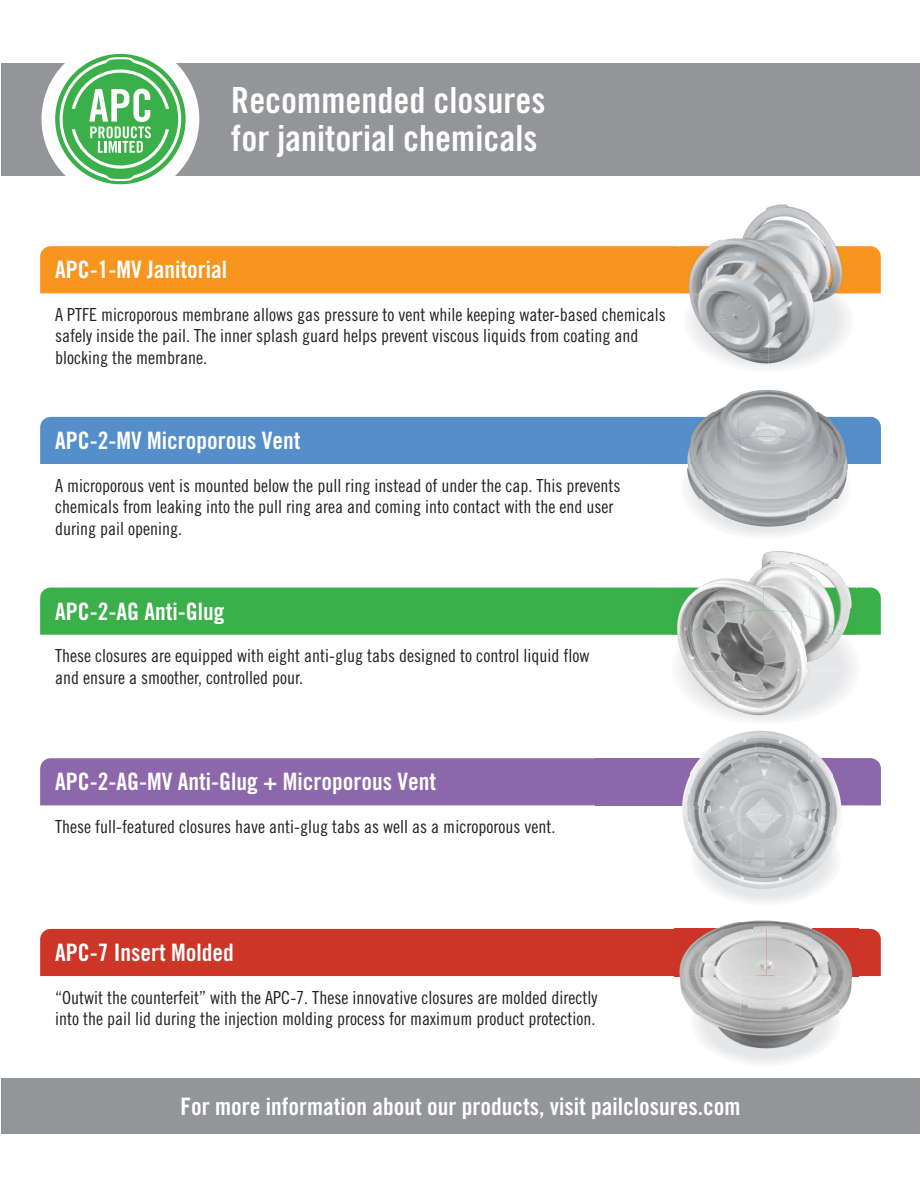
<style>
.page{position:relative;width:921px;height:1187px;background:#fff}
.page>*{position:absolute;margin:0;border:0;box-sizing:border-box;transform-origin:0 0}
.t1{font:36px/37.5px "Trade Gothic Bold Cond Twenty";color:#fff}
.t2{font:24px "Trade Gothic Bold Cond Twenty";color:#fff}
.t3{font:18px/21.6px "Trade Gothic Cond Eighteen";color:#231f20}
</style>
<div class="page">
<div style="left:40px;top:246px;width:840px;height:47px;background:#f7951f"></div>
<div style="left:40px;top:417px;width:603px;height:47px;background:#548fcb"></div>
<div style="left:40px;top:587px;width:840px;height:47px;background:#3baf49"></div>
<div style="left:40px;top:758px;width:555px;height:47px;background:#8d67ac"></div>
<div style="left:1px;top:63px;width:918px;height:113px;background:#939598"></div>
<div style="left:1px;top:1078px;width:918px;height:56px;background:#939598"></div>
<img style="left:700px;top:551px;width:149px;height:36px">
<img style="left:671px;top:587px;width:46px;height:121px">
<img style="left:717px;top:587px;width:92px;height:25px">
<img style="left:809px;top:587px;width:46px;height:47px">
<img style="left:717px;top:634px;width:138px;height:74px">
<img style="left:688px;top:610px;width:103px;height:24px">
<img style="left:791px;top:612px;width:52px;height:22px">
<img style="left:674px;top:921px;width:184px;height:8px">
<img style="left:674px;top:976px;width:46px;height:31px">
<img style="left:812px;top:976px;width:46px;height:34px">
<img style="left:690px;top:978px;width:50px;height:76px">
<img style="left:740px;top:976px;width:51px;height:78px">
<img style="left:790px;top:978px;width:51px;height:76px">
<svg style="left:40px;top:929px;width:840px;height:47px;background:#cb4f43"></svg>
<div style="left:41px;top:40px;width:158px;height:158px;background:#fff;border-radius:50%"></div>
<svg style="left:55px;top:54px;width:130px;height:130px"></svg>
<img style="left:714px;top:390px;width:103px;height:22px">
<img style="left:643px;top:412px;width:194px;height:5px">
<img style="left:837px;top:416px;width:44px;height:37px">
<div style="left:643px;top:417px;width:47px;height:47px;background:#548fcb"></div>
<img style="left:690px;top:417px;width:48px;height:22px">
<img style="left:738px;top:417px;width:47px;height:22px">
<img style="left:785px;top:417px;width:48px;height:22px">
<img style="left:833px;top:417px;width:47px;height:47px">
<img style="left:686px;top:464px;width:162px;height:35px">
<img style="left:689px;top:499px;width:34px;height:29px">
<img style="left:723px;top:499px;width:85px;height:35px">
<img style="left:808px;top:499px;width:35px;height:29px">
<img style="left:690px;top:439px;width:50px;height:25px">
<img style="left:740px;top:436px;width:51px;height:28px">
<img style="left:790px;top:439px;width:51px;height:25px">
<img style="left:702px;top:731px;width:106px;height:27px">
<img style="left:808px;top:747px;width:12px;height:11px">
<img style="left:861px;top:765px;width:20px;height:41px">
<img style="left:595px;top:805px;width:266px;height:10px">
<img style="left:682px;top:815px;width:19px;height:26px">
<img style="left:701px;top:815px;width:39px;height:2px">
<img style="left:790px;top:815px;width:18px;height:2px">
<img style="left:808px;top:815px;width:32px;height:2px">
<img style="left:595px;top:758px;width:285px;height:47px">
<img style="left:712px;top:708px;width:109px;height:13px">
<img style="left:690px;top:817px;width:50px;height:82px">
<img style="left:740px;top:814px;width:50px;height:89px">
<img style="left:790px;top:817px;width:51px;height:83px">
<img style="left:753px;top:920px;width:21px;height:1px">
<img style="left:709px;top:204px;width:127px;height:42px">
<img style="left:679px;top:246px;width:43px;height:47px">
<img style="left:722px;top:246px;width:88px;height:25px">
<img style="left:810px;top:246px;width:43px;height:47px">
<img style="left:683px;top:293px;width:170px;height:39px">
<img style="left:692px;top:332px;width:34px;height:29px">
<img style="left:726px;top:332px;width:85px;height:37px">
<img style="left:696px;top:269px;width:96px;height:24px">
<img style="left:792px;top:271px;width:48px;height:22px">
<h1 class="t1" style="left:231px;top:81px;width:315px">Recommended closures for janitorial chemicals</h1>
<h2 class="t2" style="left:55px;top:255px;width:173px">APC-1-MV Janitorial</h2>
<p class="t3" style="left:55px;top:303px;width:612px">A PTFE microporous membrane allows gas pressure to vent while keeping water-based chemicals safely inside the pail. The inner splash guard helps prevent viscous liquids from coating and blocking the membrane.</p>
<h2 class="t2" style="left:55px;top:426px;width:247px">APC-2-MV Microporous Vent</h2>
<p class="t3" style="left:55px;top:474px;width:566px">A microporous vent is mounted below the pull ring instead of under the cap. This prevents chemicals from leaking into the pull ring area and coming into contact with the end user during pail opening.</p>
<h2 class="t2" style="left:55px;top:596px;width:171px">APC-2-AG Anti-Glug</h2>
<p class="t3" style="left:55px;top:645px;width:535px">These closures are equipped with eight anti-glug tabs designed to control liquid flow and ensure a smoother, controlled pour.</p>
<h2 class="t2" style="left:55px;top:767px;width:382px">APC-2-AG-MV Anti-Glug + Microporous Vent</h2>
<p class="t3" style="left:55px;top:815px;width:501px">These full-featured closures have anti-glug tabs as well as a microporous vent.</p>
<h2 class="t2" style="left:55px;top:938px;width:180px">APC-7 Insert Molded</h2>
<p class="t3" style="left:55px;top:986px;width:543px">“Outwit the counterfeit” with the APC-7. These innovative closures are molded directly into the pail lid during the injection molding process for maximum product protection.</p>
<h2 class="t2" style="left:180px;top:1092px;width:561px">For more information about our products, visit pailclosures.com</h2>
</div>
